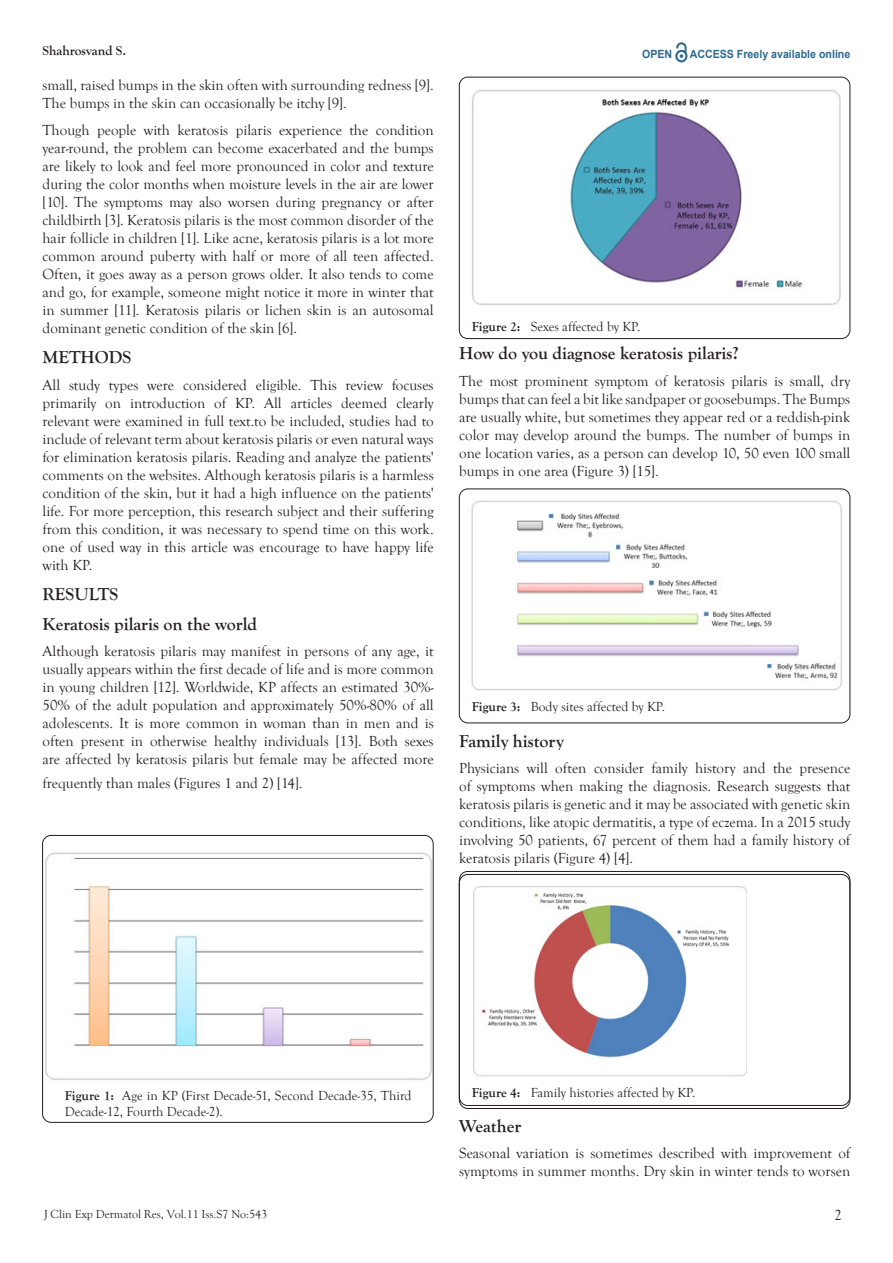
<style>
.page{position:relative;width:893px;height:1263px;background:#fff}
.page>*{position:absolute;margin:0;border:0;box-sizing:border-box;transform-origin:0 0}
.t1{font:700 18px/30.2px "Goudy Old Style T";color:#231f20}
.t2{font:15px/18px "Goudy Old Style T";color:#231f20;text-align:justify}
.t3{font:13.5px/16.2px "Goudy Old Style T";color:#231f20}
.t4{font:700 13.5px "Goudy Old Style T";color:#231f20}
.t5{font:12px "Goudy Old Style T";color:#231f20}
.t6{font:700 11.25px "Arial";color:#2d6a8e;scale:.94 1}
.s1{font-weight:700}
</style>
<div class="page">
<svg style="left:675px;top:43px;width:12px;height:19px"></svg>
<img style="left:45px;top:852px;width:386px;height:228px">
<div style="left:43px;top:835px;width:390px;height:287px;border:1px solid #231f20;border-radius:9px"></div>
<img style="left:472px;top:89px;width:369px;height:216px">
<div style="left:459px;top:77px;width:391px;height:262px;border:1px solid #231f20;border-radius:8px"></div>
<img style="left:472px;top:500px;width:371px;height:191px">
<div style="left:459px;top:489px;width:391px;height:234px;border:1px solid #231f20;border-radius:9px"></div>
<img style="left:473px;top:886px;width:274px;height:190px">
<div style="left:459px;top:871px;width:391px;height:234px;border:1px solid #231f20;border-radius:9px"></div>
<p class="t4" style="left:43px;top:43px;width:85px">Shahrosvand S.</p>
<p class="t6" style="left:642px;top:47px;width:34px">OPEN</p>
<p class="t6" style="left:690px;top:46px;width:172px">ACCESS Freely available online</p>
<p class="t2" style="left:43px;top:77px;width:393px">small, raised bumps in the skin often with surrounding redness [9].<br>The bumps in the skin can occasionally be itchy [9].</p>
<p class="t2" style="left:43px;top:121px;width:393px">Though people with keratosis pilaris experience the condition year-round, the problem can become exacerbated and the bumps are likely to look and feel more pronounced in color and texture during the color months when moisture levels in the air are lower [10]. The symptoms may also worsen during pregnancy or after childbirth [3]. Keratosis pilaris is the most common disorder of the hair follicle in children [1]. Like acne, keratosis pilaris is a lot more common around puberty with half or more of all teen affected.<br>Often, it goes away as a person grows older. It also tends to come and go, for example, someone might notice it more in winter that in summer [11]. Keratosis pilaris or lichen skin is an autosomal dominant genetic condition of the skin [6].</p>
<p class="t1" style="left:43px;top:342px;width:90px">METHODS</p>
<p class="t2" style="left:43px;top:376px;width:393px">All study types were considered eligible. This review focuses primarily on introduction of KP. All articles deemed clearly relevant were examined in full text.to be included, studies had to include of relevant term about keratosis pilaris or even natural ways for elimination keratosis pilaris. Reading and analyze the patients' comments on the websites. Although keratosis pilaris is a harmless condition of the skin, but it had a high influence on the patients' life. For more perception, this research subject and their suffering from this condition, it was necessary to spend time on this work. one of used way in this article was encourage to have happy life with KP.</p>
<p class="t1" style="left:43px;top:579px;width:216px">RESULTS<br>Keratosis pilaris on the world</p>
<p class="t2" style="left:43px;top:643px;width:393px">Although keratosis pilaris may manifest in persons of any age, it usually appears within the first decade of life and is more common in young children [12]. Worldwide, KP affects an estimated 30%- 50% of the adult population and approximately 50%-80% of all adolescents. It is more common in woman than in men and is often present in otherwise healthy individuals [13]. Both sexes are affected by keratosis pilaris but female may be affected more</p>
<p class="t2" style="left:43px;top:774px;width:261px">frequently than males (Figures 1 and 2) [14].</p>
<p class="t3" style="left:472px;top:318px;width:170px"><span class="s1">Figure 2:</span> Sexes affected by KP.</p>
<p class="t1" style="left:459px;top:338px;width:281px">How do you diagnose keratosis pilaris?</p>
<p class="t2" style="left:459px;top:372px;width:393px">The most prominent symptom of keratosis pilaris is small, dry bumps that can feel a bit like sandpaper or goosebumps. The Bumps are usually white, but sometimes they appear red or a reddish-pink color may develop around the bumps. The number of bumps in one location varies, as a person can develop 10, 50 even 100 small bumps in one area (Figure 3) [15].</p>
<p class="t3" style="left:472px;top:699px;width:195px"><span class="s1">Figure 3:</span> Body sites affected by KP.</p>
<p class="t1" style="left:459px;top:726px;width:106px">Family history</p>
<p class="t2" style="left:459px;top:759px;width:393px">Physicians will often consider family history and the presence of symptoms when making the diagnosis. Research suggests that keratosis pilaris is genetic and it may be associated with genetic skin conditions, like atopic dermatitis, a type of eczema. In a 2015 study involving 50 patients, 67 percent of them had a family history of keratosis pilaris (Figure 4) [4].</p>
<p class="t3" style="left:65px;top:1088px;width:348px"><span class="s1">Figure 1:</span> Age in KP (First Decade-51, Second Decade-35, Third<br>Decade-12, Fourth Decade-2).</p>
<p class="t5" style="left:44px;top:1207px;width:225px">J Clin Exp Dermatol Res, Vol.11 Iss.S7 No:543</p>
<p class="t3" style="left:472px;top:1084px;width:225px"><span class="s1">Figure 4:</span> Family histories affected by KP.</p>
<p class="t1" style="left:459px;top:1111px;width:64px">Weather</p>
<p class="t2" style="left:459px;top:1145px;width:393px">Seasonal variation is sometimes described with improvement of symptoms in summer months. Dry skin in winter tends to worsen</p>
<p class="t2" style="left:834px;top:1207px;width:9px">2</p>
</div>
